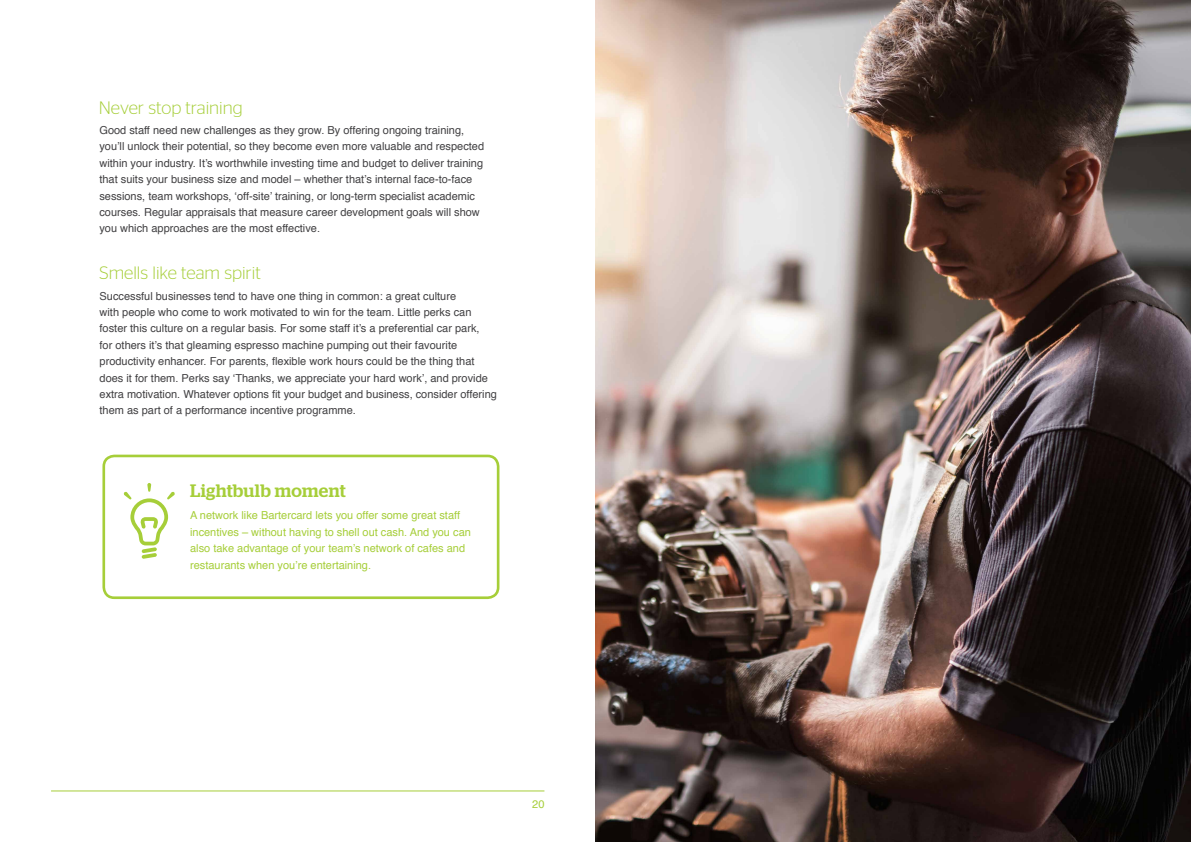
<style>
.page{position:relative;width:1191px;height:842px;background:#fff}
.page>*{position:absolute;margin:0;border:0;box-sizing:border-box;transform-origin:0 0}
.t1{font:300 18px "Stag Sans";color:#a6ce39}
.t2{font:500 18px "Stag";letter-spacing:.02em;color:#a6ce39}
.t3{font:11px/16.4px "Helvetica";color:#414042}
.t4{font:11px/16.4px "Helvetica";color:#a6ce39}
</style>
<div class="page">
<hr style="left:51px;top:790px;width:493px;height:1px;background:#a6ce39">
<div style="left:102px;top:455px;width:397px;height:144px;border:3px solid #a6ce39;border-radius:11px"></div>
<img style="left:595px;top:0;width:596px;height:842px">
<svg style="left:124px;top:483px;width:51px;height:76px"></svg>
<h1 class="t1" style="left:99px;top:97px;width:145px">Never stop training</h1>
<p class="t3" style="left:99px;top:122px;width:386px">Good staff need new challenges as they grow. By offering ongoing training, you’ll unlock their potential, so they become even more valuable and respected within your industry. It’s worthwhile investing time and budget to deliver training that suits your business size and model – whether that’s internal face-to-face sessions, team workshops, ‘off-site’ training, or long-term specialist academic courses. Regular appraisals that measure career development goals will show you which approaches are the most effective.</p>
<h1 class="t1" style="left:100px;top:263px;width:163px">Smells like team spirit</h1>
<p class="t3" style="left:100px;top:288px;width:399px">Successful businesses tend to have one thing in common: a great culture<br>with people who come to work motivated to win for the team. Little perks can foster this culture on a regular basis. For some staff it’s a preferential car park,<br>for others it’s that gleaming espresso machine pumping out their favourite productivity enhancer. For parents, flexible work hours could be the thing that does it for them. Perks say ‘Thanks, we appreciate your hard work’, and provide extra motivation. Whatever options fit your budget and business, consider offering them as part of a performance incentive programme.</p>
<h1 class="t2" style="left:190px;top:480px;width:157px">Lightbulb moment</h1>
<p class="t4" style="left:190px;top:508px;width:282px">A network like Bartercard lets you offer some great staff incentives – without having to shell out cash. And you can also take advantage of your team’s network of cafes and restaurants when you’re entertaining.</p>
<p class="t4" style="left:532px;top:796px;width:14px">20</p>
</div>
